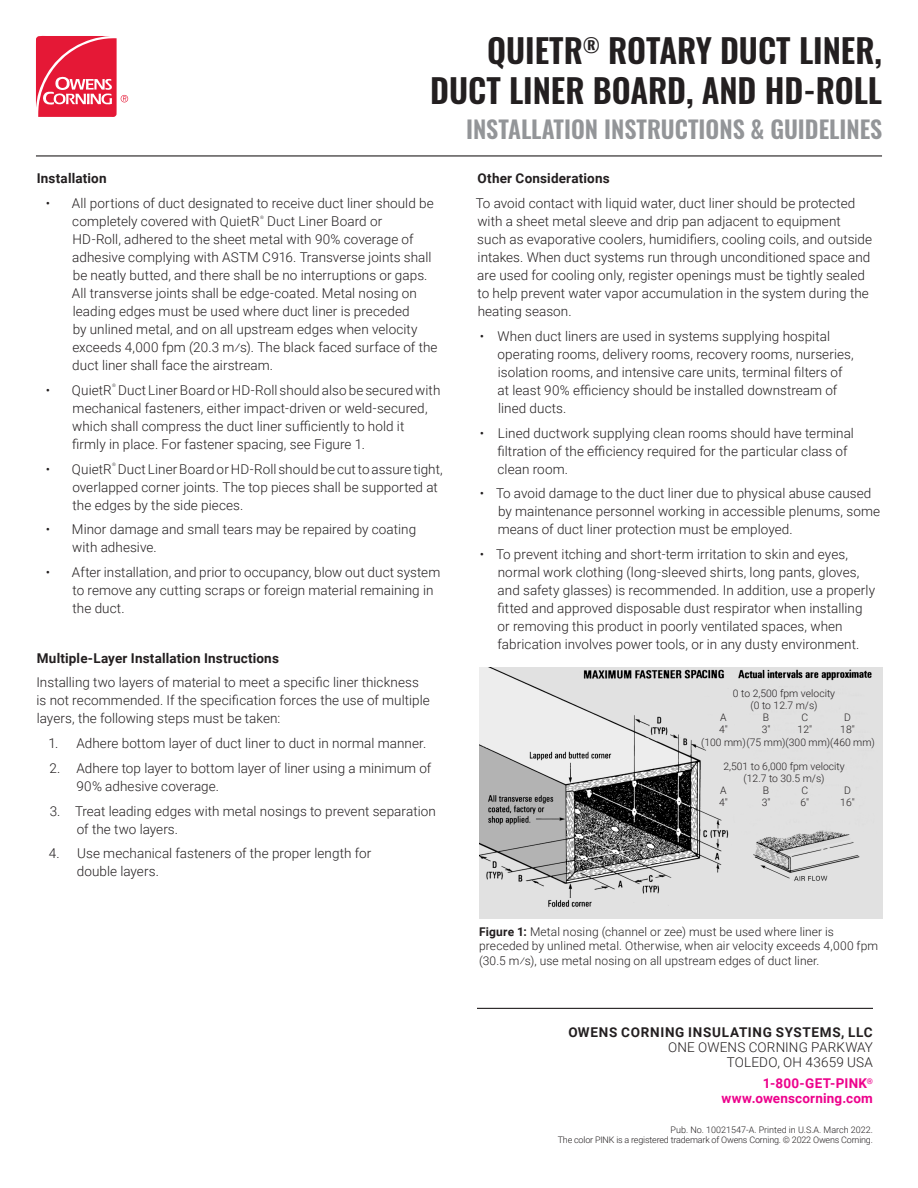
<style>
.page{position:relative;width:918px;height:1188px;background:#fff}
.page>*{position:absolute;margin:0;border:0;box-sizing:border-box;transform-origin:0 0}
.t1{font:33px/39.6px "Oswald";color:#231f20;text-align:right}
.t2{font:24px "Oswald";color:#939598}
.BODY{font:300 13.5px/18px "Roboto";letter-spacing:.005em;color:#231f20}
.BODY-2{font:700 13.5px "Roboto";letter-spacing:.01em;color:#231f20}
.Product__copy{font:300 13.5px "Roboto";letter-spacing:.015em;color:#231f20}
.Product__copy-2{font:700 13.5px/15px "Roboto";letter-spacing:.015em;color:#ed028c;text-align:right}
.Product__copy-3{font:700 13.5px "Roboto";letter-spacing:.055em;color:#231f20}
.BODY-3{font:300 12px/14.4px "Roboto";letter-spacing:.01em;color:#231f20}
.t3{font:300 10.35px "Roboto";color:#231f20}
.t4{font:300 9px/10.5px "Roboto";letter-spacing:-.02em;color:#231f20;text-align:right}
.BODY-4{font:300 4.8px "Roboto";color:#231f20}
.s1{font-weight:700}
</style>
<div class="page">
<img style="left:479px;top:668px;width:403px;height:251px">
<hr style="left:477px;top:1008px;width:396px;height:1px;background:#231f20">
<svg style="left:36px;top:36px;width:92px;height:81px"></svg>
<hr style="left:36px;top:155px;width:846px;height:2px;background:#231f20">
<h1 class="t1" style="left:430px;top:28px;width:454px">QUIETR<sup>®</sup> ROTARY DUCT LINER,<br>DUCT LINER BOARD, AND HD-ROLL</h1>
<h1 class="t2" style="left:466px;top:108px;width:418px">INSTALLATION INSTRUCTIONS &amp; GUIDELINES</h1>
<p class="BODY-2" style="left:37px;top:169px;width:71px">Installation</p>
<p class="BODY" style="left:72px;top:194px;width:363px;text-indent:-27px">• All portions of duct designated to receive duct liner should be completely covered with QuietR</p>
<p class="BODY-4" style="left:260px;top:214px;width:5px">®</p>
<p class="BODY" style="left:72px;top:212px;width:367px;text-indent:195px">Duct Liner Board or<br>HD-Roll, adhered to the sheet metal with 90% coverage of adhesive complying with ASTM C916. Transverse joints shall be neatly butted, and there shall be no interruptions or gaps.<br>All transverse joints shall be edge-coated. Metal nosing on leading edges must be used where duct liner is preceded<br>by unlined metal, and on all upstream edges when velocity exceeds 4,000 fpm (20.3 m/s). The black faced surface of the duct liner shall face the airstream.</p>
<p class="BODY" style="left:46px;top:381px;width:68px">• QuietR</p>
<p class="BODY-4" style="left:112px;top:382px;width:5px">®</p>
<p class="BODY" style="left:72px;top:381px;width:370px;text-indent:46px">Duct Liner Board or HD-Roll should also be secured with mechanical fasteners, either impact-driven or weld-secured, which shall compress the duct liner sufficiently to hold it firmly in place. For fastener spacing, see Figure 1.</p>
<p class="BODY" style="left:46px;top:459px;width:68px">• QuietR</p>
<p class="BODY-4" style="left:112px;top:461px;width:5px">®</p>
<p class="BODY" style="left:72px;top:459px;width:372px;text-indent:46px">Duct Liner Board or HD-Roll should be cut to assure tight, overlapped corner joints. The top pieces shall be supported at the edges by the side pieces.</p>
<p class="BODY" style="left:72px;top:520px;width:345px;text-indent:-27px">• Minor damage and small tears may be repaired by coating with adhesive.</p>
<p class="BODY" style="left:73px;top:563px;width:369px;text-indent:-27px">• After installation, and prior to occupancy, blow out duct system to remove any cutting scraps or foreign material remaining in the duct.</p>
<p class="BODY-2" style="left:37px;top:648px;width:244px">Multiple-Layer Installation Instructions</p>
<p class="BODY" style="left:36px;top:673px;width:395px">Installing two layers of material to meet a specific liner thickness is not recommended. If the specification forces the use of multiple layers, the following steps must be taken:</p>
<p class="BODY" style="left:48px;top:734px;width:379px">1. Adhere bottom layer of duct liner to duct in normal manner.</p>
<p class="BODY" style="left:77px;top:759px;width:356px;text-indent:-27px">2. Adhere top layer to bottom layer of liner using a minimum of<br>90% adhesive coverage.</p>
<p class="BODY" style="left:77px;top:801px;width:361px;text-indent:-27px">3. Treat leading edges with metal nosings to prevent separation of the two layers.</p>
<p class="BODY" style="left:77px;top:844px;width:296px;text-indent:-28px">4. Use mechanical fasteners of the proper length for double layers.</p>
<p class="BODY-2" style="left:478px;top:169px;width:134px">Other Considerations</p>
<p class="BODY" style="left:476px;top:194px;width:398px">To avoid contact with liquid water, duct liner should be protected with a sheet metal sleeve and drip pan adjacent to equipment<br>such as evaporative coolers, humidifiers, cooling coils, and outside intakes. When duct systems run through unconditioned space and are used for cooling only, register openings must be tightly sealed to help prevent water vapor accumulation in the system during the heating season.</p>
<p class="BODY" style="left:498px;top:327px;width:358px;text-indent:-18px">• When duct liners are used in systems supplying hospital operating rooms, delivery rooms, recovery rooms, nurseries, isolation rooms, and intensive care units, terminal filters of at least 90% efficiency should be installed downstream of lined ducts.</p>
<p class="BODY" style="left:497px;top:423px;width:358px;text-indent:-17px">• Lined ductwork supplying clean rooms should have terminal filtration of the efficiency required for the particular class of clean room.</p>
<p class="BODY" style="left:498px;top:484px;width:384px;text-indent:-18px">• To avoid damage to the duct liner due to physical abuse caused by maintenance personnel working in accessible plenums, some means of duct liner protection must be employed.</p>
<p class="BODY" style="left:497px;top:545px;width:379px;text-indent:-17px">• To prevent itching and short-term irritation to skin and eyes, normal work clothing (long-sleeved shirts, long pants, gloves, and safety glasses) is recommended. In addition, use a properly fitted and approved disposable dust respirator when installing or removing this product in poorly ventilated spaces, when fabrication involves power tools, or in any dusty environment.</p>
<p class="t3" style="left:733px;top:686px;width:104px">0 to 2,500 fpm velocity</p>
<p class="t3" style="left:751px;top:698px;width:69px">(0 to 12.7 m/s)</p>
<p class="t3" style="left:720px;top:710px;width:8px">A</p>
<p class="t3" style="left:763px;top:710px;width:8px">B</p>
<p class="t3" style="left:802px;top:710px;width:8px">C</p>
<p class="t3" style="left:844px;top:710px;width:8px">D</p>
<p class="t3" style="left:719px;top:723px;width:10px">4"</p>
<p class="t3" style="left:762px;top:723px;width:10px">3"</p>
<p class="t3" style="left:798px;top:723px;width:16px">12"</p>
<p class="t3" style="left:840px;top:723px;width:16px">18"</p>
<p class="t3" style="left:701px;top:735px;width:175px">(100 mm)(75 mm)(300 mm)(460 mm)</p>
<p class="t3" style="left:723px;top:759px;width:123px">2,501 to 6,000 fpm velocity</p>
<p class="t3" style="left:744px;top:771px;width:83px">(12.7 to 30.5 m/s)</p>
<p class="t3" style="left:720px;top:783px;width:8px">A</p>
<p class="t3" style="left:763px;top:783px;width:8px">B</p>
<p class="t3" style="left:802px;top:783px;width:8px">C</p>
<p class="t3" style="left:844px;top:783px;width:8px">D</p>
<p class="t3" style="left:719px;top:795px;width:10px">4"</p>
<p class="t3" style="left:762px;top:795px;width:10px">3"</p>
<p class="t3" style="left:801px;top:795px;width:10px">6"</p>
<p class="t3" style="left:840px;top:795px;width:16px">16"</p>
<p class="BODY-3" style="left:479px;top:924px;width:401px"><span class="s1">Figure 1:</span> Metal nosing (channel or zee) must be used where liner is preceded by unlined metal. Otherwise, when air velocity exceeds 4,000 fpm (30.5 m/s), use metal nosing on all upstream edges of duct liner.</p>
<p class="Product__copy-3" style="left:568px;top:1023px;width:306px">OWENS CORNING INSULATING SYSTEMS, LLC</p>
<p class="Product__copy" style="left:668px;top:1038px;width:206px">ONE OWENS CORNING PARKWAY</p>
<p class="Product__copy" style="left:727px;top:1053px;width:148px">TOLEDO, OH 43659 USA</p>
<p class="Product__copy-2" style="left:721px;top:1075px;width:153px">1-800-GET-PINK<sup>® </sup>www.owenscorning.com</p>
<p class="t4" style="left:558px;top:1124px;width:317px">Pub. No. 10021547-A. Printed in U.S.A. March 2022.<br>The color PINK is a registered trademark of Owens Corning. © 2022 Owens Corning.</p>
</div>
